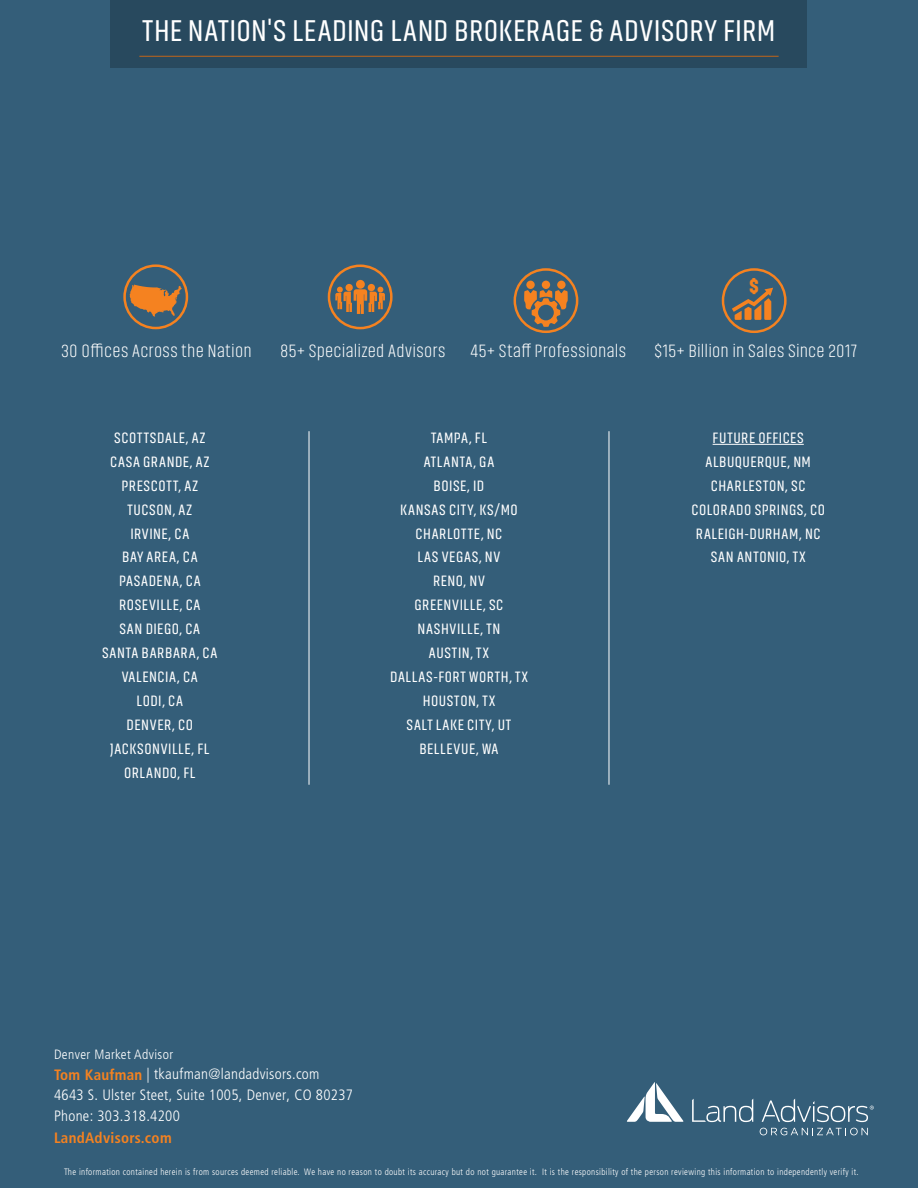
<style>
.page{position:relative;width:918px;height:1188px;background:#345e79}
.page>*{position:absolute;margin:0;border:0;box-sizing:border-box;transform-origin:0 0}
.t1{font:30.9px "Akhand";letter-spacing:.015em;color:#fff}
.t2{font:900 19.95px "Akhand";color:#f58220}
.t3{font:200 18.6px "Akhand";letter-spacing:.015em;color:#fff}
.t4{font:15.45px/24px "Akhand";letter-spacing:.045em;color:#fff;text-align:center}
.Body_Copy_01_Left{font:300 condensed 15px "Frutiger LT Pro";letter-spacing:.02em;color:#fff}
.Body_Copy_01_Left-2{font:700 condensed 15px "Frutiger LT Pro";letter-spacing:.02em;color:#f58220}
.Body_Copy_01_Left-3{font:300 condensed 13.5px "Frutiger LT Pro";letter-spacing:.03em;color:#fff}
.t5{font:300 condensed 9.3px "Frutiger LT Pro";letter-spacing:.04em;color:#fff;scale:.96 1}
.s1{font-weight:700;color:#f58220}
</style>
<div class="page">
<svg style="left:760px;top:1128px;width:108px;height:7px"></svg>
<svg style="left:762px;top:1099px;width:112px;height:23px"></svg>
<svg style="left:692px;top:1099px;width:61px;height:23px"></svg>
<svg style="left:627px;top:1082px;width:57px;height:40px"></svg>
<hr style="left:713px;top:444px;width:91px;height:1px;background:#fff">
<hr style="left:309px;top:431px;width:1px;height:354px;background:#fff">
<hr style="left:609px;top:431px;width:1px;height:354px;background:#fff">
<div style="left:722px;top:268px;width:65px;height:65px;border:3px solid #f58220;border-radius:50%"></div>
<svg style="left:732px;top:288px;width:41px;height:32px"></svg>
<div style="left:123px;top:264px;width:65px;height:65px;border:3px solid #f58220;border-radius:50%"></div>
<div style="left:328px;top:265px;width:65px;height:64px;border:3px solid #f58220;border-radius:50%"></div>
<svg style="left:335px;top:280px;width:50px;height:34px"></svg>
<div style="left:514px;top:268px;width:64px;height:65px;border:3px solid #f58220;border-radius:50%"></div>
<div style="left:557px;top:281px;width:9px;height:8px;background:#f58220;border-radius:50%"></div>
<div style="left:526px;top:281px;width:9px;height:8px;background:#f58220;border-radius:50%"></div>
<div style="left:542px;top:281px;width:8px;height:8px;background:#f58220;border-radius:50%"></div>
<svg style="left:524px;top:290px;width:44px;height:37px"></svg>
<div style="left:111px;top:0;width:696px;height:68px;background:#28495e"></div>
<svg style="left:130px;top:284px;width:52px;height:33px"></svg>
<p class="t1" style="left:142px;top:14px;width:635px">THE NATION'S LEADING LAND BROKERAGE &amp; ADVISORY FIRM</p>
<p class="t2" style="left:750px;top:275px;width:11px">$</p>
<p class="t3" style="left:61px;top:341px;width:192px">30 Offices Across the Nation</p>
<p class="t3" style="left:280px;top:341px;width:167px">85+ Specialized Advisors</p>
<p class="t3" style="left:470px;top:341px;width:157px">45+ Staff Professionals</p>
<p class="t3" style="left:654px;top:341px;width:204px">$15+ Billion in Sales Since 2017</p>
<p class="t4" style="left:102px;top:426px;width:117px">SCOTTSDALE, AZ<br>CASA GRANDE, AZ<br>PRESCOTT, AZ<br>TUCSON, AZ<br>IRVINE, CA<br>BAY AREA, CA<br>PASADENA, CA<br>ROSEVILLE, CA<br>SAN DIEGO, CA<br>SANTA BARBARA, CA<br>VALENCIA, CA<br>LODI, CA<br>DENVER, CO<br>JACKSONVILLE, FL<br>ORLANDO, FL</p>
<p class="t4" style="left:390px;top:426px;width:139px">TAMPA, FL<br>ATLANTA, GA<br>BOISE, ID<br>KANSAS CITY, KS/MO<br>CHARLOTTE, NC<br>LAS VEGAS, NV<br>RENO, NV<br>GREENVILLE, SC<br>NASHVILLE, TN<br>AUSTIN, TX<br>DALLAS-FORT WORTH, TX<br>HOUSTON, TX<br>SALT LAKE CITY, UT<br>BELLEVUE, WA</p>
<p class="t4" style="left:691px;top:426px;width:135px">FUTURE OFFICES<br>ALBUQUERQUE, NM<br>CHARLESTON, SC<br>COLORADO SPRINGS, CO<br>RALEIGH-DURHAM, NC<br>SAN ANTONIO, TX</p>
<p class="Body_Copy_01_Left-3" style="left:54px;top:1047px;width:121px">Denver Market Advisor</p>
<p class="Body_Copy_01_Left" style="left:54px;top:1065px;width:267px"><span class="s1">Tom Kaufman</span> | tkaufman@landadvisors.com</p>
<p class="Body_Copy_01_Left" style="left:54px;top:1086px;width:301px">4643 S. Ulster Steet, Suite 1005, Denver, CO 80237</p>
<p class="Body_Copy_01_Left" style="left:54px;top:1107px;width:127px">Phone: 303.318.4200</p>
<p class="Body_Copy_01_Left-2" style="left:54px;top:1129px;width:119px">LandAdvisors.com</p>
<p class="t5" style="left:64px;top:1166px;width:829px">The information contained herein is from sources deemed reliable. We have no reason to doubt its accuracy but do not guarantee it. It is the responsibility of the person reviewing this information to independently verify it.</p>
</div>
